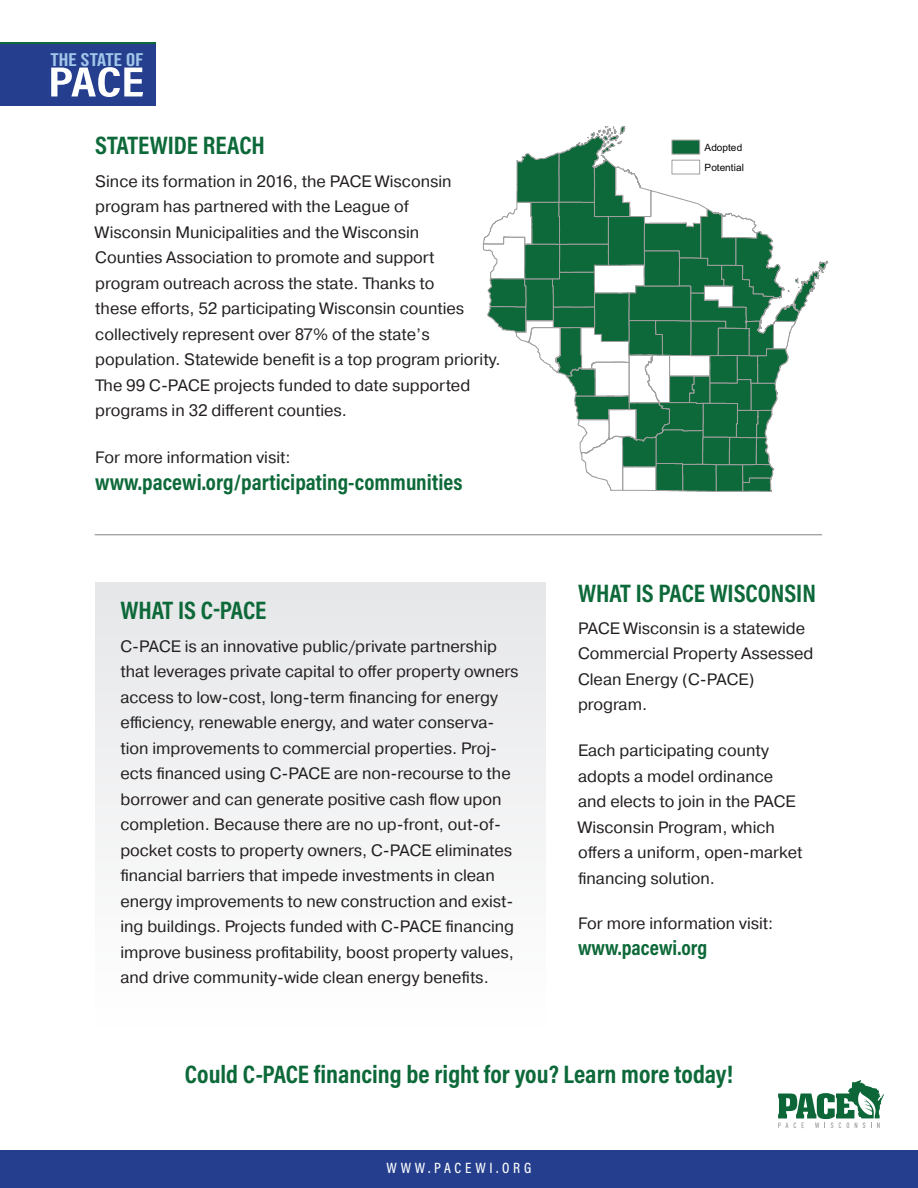
<style>
.page{position:relative;width:918px;height:1188px;background:#fff}
.page>*{position:absolute;margin:0;border:0;box-sizing:border-box;transform-origin:0 0}
.t1{font:700 42.75px "Acumin Pro Cond";color:#fff;scale:1.21 1}
.t2{font:700 25.5px "Acumin Pro Cond";color:#0d6939}
.t3{font:700 22.5px "Acumin Pro Cond";color:#0d6939}
.t4{font:700 21px "Acumin Pro Cond";color:#0d6939}
.t5{font:18.3px "Bebas Neue";letter-spacing:.01em;color:#a0c6e9;scale:1.24 1}
.t6{font:16.5px/25.5px "Pragmatica";color:#231f20}
.t7{font:500 15px "Acumin Pro Cond";letter-spacing:.245em;color:#fff}
.t8{font:10.05px/20px "Arial";letter-spacing:-.005em;color:#040503}
</style>
<div class="page">
<div style="left:95px;top:583px;width:450px;height:445px;background:#f2f3f4"></div>
<div style="left:0;top:1151px;width:918px;height:37px;background:#253f8e"></div>
<svg style="left:778px;top:1080px;width:106px;height:48px"></svg>
<div style="left:0;top:42px;width:155px;height:63px;background:#0d6939"></div>
<div style="left:0;top:44px;width:155px;height:61px;background:#253f8e"></div>
<svg style="left:483px;top:126px;width:345px;height:366px"></svg>
<div style="left:672px;top:140px;width:28px;height:14px;background:#0d6939;border:1px solid #a09f9f"></div>
<div style="left:672px;top:160px;width:28px;height:14px;border:1px solid #a09f9f"></div>
<hr style="left:95px;top:535px;width:727px;height:1px;background:#808285">
<p class="t5" style="left:50px;top:49px;width:77px">THE STATE OF</p>
<h1 class="t1" style="left:48px;top:54px;width:81px">PACE</h1>
<h2 class="t2" style="left:95px;top:129px;width:171px">STATEWIDE REACH</h2>
<p class="t6" style="left:95px;top:169px;width:407px">Since its formation in 2016, the PACE Wisconsin program has partnered with the League of<br>Wisconsin Municipalities and the Wisconsin<br>Counties Association to promote and support program outreach across the state. Thanks to<br>these efforts, 52 participating Wisconsin counties collectively represent over 87% of the state’s population. Statewide benefit is a top program priority.<br>The 99 C-PACE projects funded to date supported programs in 32 different counties.</p>
<p class="t6" style="left:95px;top:445px;width:197px">For more information visit:</p>
<h3 class="t3" style="left:95px;top:468px;width:369px">www.pacewi.org/participating-communities</h3>
<h2 class="t2" style="left:120px;top:594px;width:147px">WHAT IS C-PACE</h2>
<p class="t6" style="left:120px;top:634px;width:400px">C-PACE is an innovative public/private partnership that leverages private capital to offer property owners access to low-cost, long-term financing for energy efficiency, renewable energy, and water conserva&shy;tion improvements to commercial properties. Proj&shy;ects financed using C-PACE are non-recourse to the borrower and can generate positive cash flow upon completion. Because there are no up-front, out-of&shy;pocket costs to property owners, C-PACE eliminates financial barriers that impede investments in clean energy improvements to new construction and exist&shy;ing buildings. Projects funded with C-PACE financing improve business profitability, boost property values, and drive community-wide clean energy benefits.</p>
<p class="t8" style="left:705px;top:137px;width:41px">Adopted<br>Potential</p>
<h2 class="t2" style="left:578px;top:576px;width:239px">WHAT IS PACE WISCONSIN</h2>
<p class="t6" style="left:578px;top:616px;width:237px">PACE Wisconsin is a statewide<br>Commercial Property Assessed<br>Clean Energy (C-PACE) program.</p>
<p class="t6" style="left:578px;top:738px;width:226px">Each participating county adopts a model ordinance and elects to join in the PACE<br>Wisconsin Program, which offers a uniform, open-market financing solution.</p>
<p class="t6" style="left:578px;top:911px;width:197px">For more information visit:</p>
<p class="t4" style="left:578px;top:934px;width:131px">www.pacewi.org</p>
<h2 class="t2" style="left:185px;top:1058px;width:550px">Could C-PACE financing be right for you? Learn more today!</h2>
<p class="t7" style="left:387px;top:1158px;width:146px">WWW.PACEWI.ORG</p>
</div>
